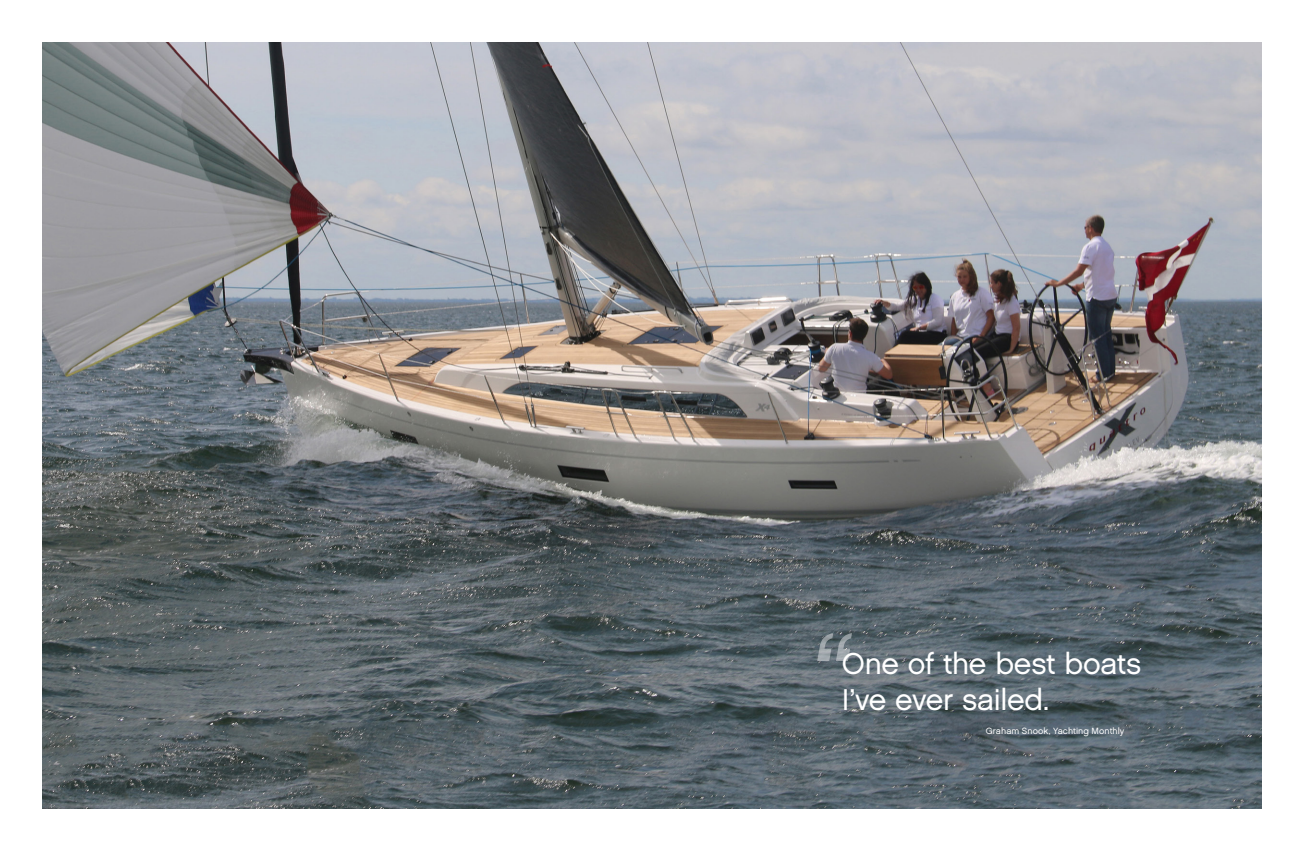
<style>
.page{position:relative;width:1304px;height:851px;background:#fff}
.page>*{position:absolute;margin:0;border:0;box-sizing:border-box;transform-origin:0 0}
.t1{font:italic 120px "Chalet London Nineteen Sixty";color:#e6e7e9}
.BIG_QUOTE{font:30px/36px "Chalet London Nineteen Sixty";letter-spacing:-.01em;color:#fff}
.BIG_QUOTE_CITE{font:9px "Chalet London Nineteen Sixty";letter-spacing:.005em;color:#fff}
</style>
<div class="page">
<img style="left:43px;top:43px;width:1218px;height:765px">
<h1 class="t1" style="left:802px;top:602px;width:67px">“</h1>
<p class="BIG_QUOTE" style="left:842px;top:645px;width:301px">One of the best boats<br>I’ve ever sailed.</p>
<p class="BIG_QUOTE_CITE" style="left:986px;top:725px;width:140px">Graham Snook, Yachting Monthly</p>
</div>
